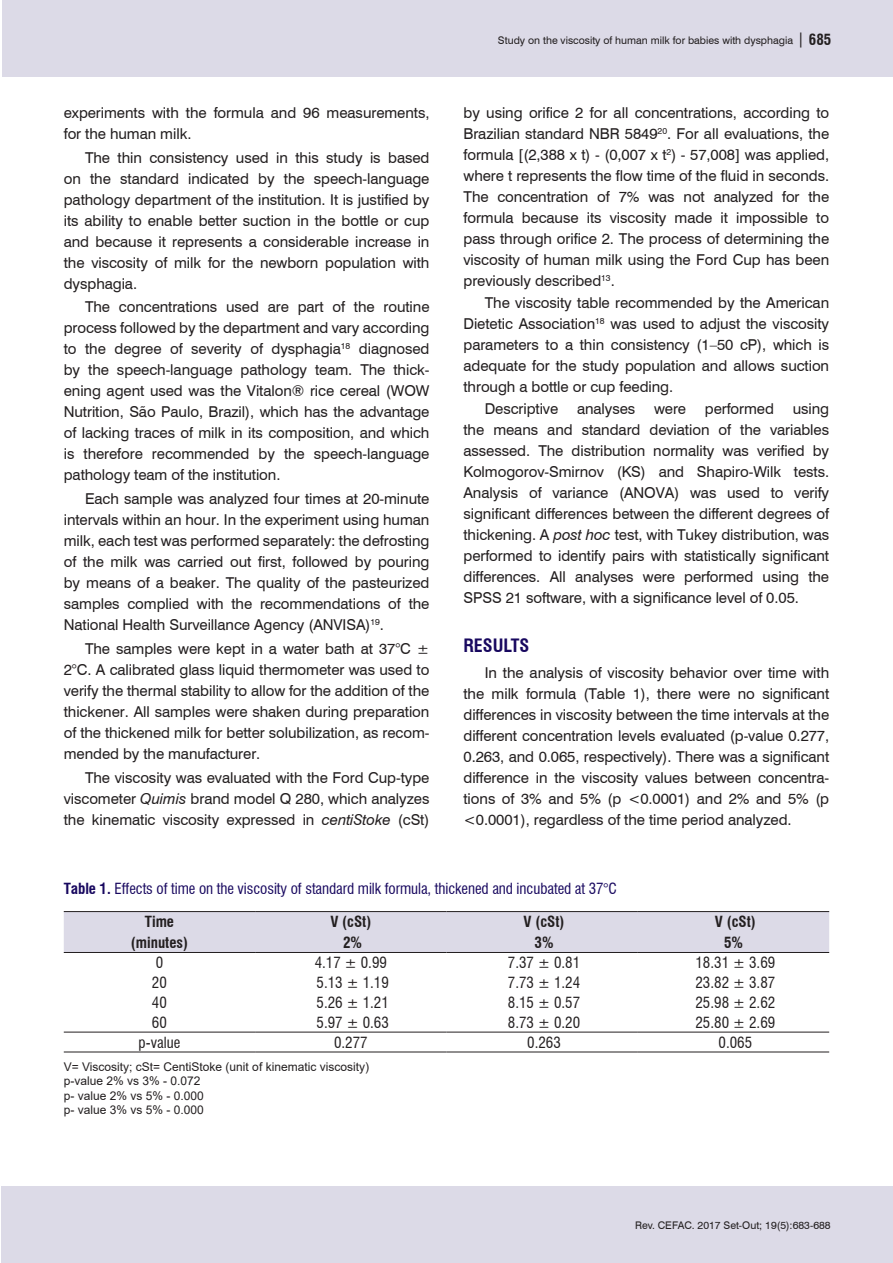
<style>
.page{position:relative;width:893px;height:1263px;background:#fff}
.page>*{position:absolute;margin:0;border:0;box-sizing:border-box;transform-origin:0 0}
.Nivel_1{font:700 condensed 18px "Swiss 721 BT";color:#18085f}
.Corpo_do_texto_INGL{font:15px/21px "Swiss 721 BT";letter-spacing:-.005em;color:#231f20;text-align:justify}
.Texto_tabelas{font:condensed 15px "Swiss 721 BT";color:#231f20}
.Titulo_tabelas_e_gr{font:condensed 15px "Swiss 721 BT";letter-spacing:-.005em;color:#18085f}
.Texto_tabelas-2{font:700 condensed 15px "Swiss 721 BT";color:#231f20}
.Legendas{font:12px "Arial";color:#231f20}
.Cabeço_título_direi{font:10.5px "Swiss 721 BT";color:#231f20}
.Legenda_b_direito-i{font:10.5px "Swiss 721 BT";color:#231f20}
.s1{font-style:italic}
.s2{font-size:15px}
.s3{font-weight:700;font-stretch:condensed;font-size:15px}
.s4{font-weight:700}
</style>
<div class="page">
<div style="left:1px;top:1186px;width:892px;height:77px;background:#dcdae7"></div>
<div style="left:2px;top:0;width:891px;height:77px;background:#dcdae7"></div>
<div style="left:64px;top:912px;width:765px;height:40px;background:#dcdae7"></div>
<hr style="left:64px;top:911px;width:191px;height:1px;background:#231f20">
<hr style="left:64px;top:952px;width:191px;height:1px;background:#231f20">
<hr style="left:255px;top:911px;width:191px;height:1px;background:#231f20">
<hr style="left:255px;top:952px;width:191px;height:1px;background:#231f20">
<hr style="left:446px;top:911px;width:192px;height:1px;background:#231f20">
<hr style="left:446px;top:952px;width:192px;height:1px;background:#231f20">
<hr style="left:638px;top:911px;width:191px;height:1px;background:#231f20">
<hr style="left:638px;top:952px;width:191px;height:1px;background:#231f20">
<hr style="left:64px;top:1032px;width:191px;height:1px;background:#231f20">
<hr style="left:255px;top:1032px;width:191px;height:1px;background:#231f20">
<hr style="left:446px;top:1032px;width:192px;height:1px;background:#231f20">
<hr style="left:638px;top:1032px;width:191px;height:1px;background:#231f20">
<hr style="left:64px;top:1051px;width:191px;height:1px;background:#231f20">
<hr style="left:255px;top:1051px;width:191px;height:1px;background:#231f20">
<hr style="left:446px;top:1051px;width:192px;height:1px;background:#231f20">
<hr style="left:638px;top:1051px;width:191px;height:1px;background:#231f20">
<p class="Corpo_do_texto_INGL" style="left:64px;top:101px;width:367px">experiments with the formula and 96 measurements, for the human milk.</p>
<p class="Corpo_do_texto_INGL" style="left:64px;top:146px;width:367px;text-indent:21px">The thin consistency used in this study is based on the standard indicated by the speech-language pathology department of the institution. It is justified by its ability to enable better suction in the bottle or cup and because it represents a considerable increase in the viscosity of milk for the newborn population with dysphagia.</p>
<p class="Corpo_do_texto_INGL" style="left:64px;top:296px;width:367px;text-indent:21px">The concentrations used are part of the routine process followed by the department and vary according to the degree of severity of dysphagia<sup>18</sup> diagnosed by the speech-language pathology team. The thick&shy;ening agent used was the Vitalon® rice cereal (WOW Nutrition, São Paulo, Brazil), which has the advantage of lacking traces of milk in its composition, and which is therefore recommended by the speech-language pathology team of the institution.</p>
<p class="Corpo_do_texto_INGL" style="left:64px;top:488px;width:367px;text-indent:21px">Each sample was analyzed four times at 20-minute intervals within an hour. In the experiment using human milk, each test was performed separately: the defrosting of the milk was carried out first, followed by pouring by means of a beaker. The quality of the pasteurized samples complied with the recommendations of the National Health Surveillance Agency (ANVISA)<sup>19</sup>.</p>
<p class="Corpo_do_texto_INGL" style="left:64px;top:638px;width:367px;text-indent:21px">The samples were kept in a water bath at 37°C ± 2°C. A calibrated glass liquid thermometer was used to verify the thermal stability to allow for the addition of the thickener. All samples were shaken during preparation of the thickened milk for better solubilization, as recom&shy;mended by the manufacturer.</p>
<p class="Corpo_do_texto_INGL" style="left:64px;top:766px;width:367px;text-indent:21px">The viscosity was evaluated with the Ford Cup-type viscometer <span class="s1">Quimis</span> brand model Q 280, which analyzes the kinematic viscosity expressed in <span class="s1">centiStoke</span> (cSt)</p>
<p class="Cabeço_título_direi" style="left:498px;top:33px;width:335px">Study on the viscosity of human milk for babies with dysphagia <span class="s2">|</span> <span class="s3">685</span></p>
<p class="Corpo_do_texto_INGL" style="left:463px;top:101px;width:367px">by using orifice 2 for all concentrations, according to Brazilian standard NBR 5849<sup>20</sup>. For all evaluations, the formula [(2,388 x t) - (0,007 x t<sup>2</sup>) - 57,008] was applied, where t represents the flow time of the fluid in seconds.<br>The concentration of 7% was not analyzed for the formula because its viscosity made it impossible to pass through orifice 2. The process of determining the viscosity of human milk using the Ford Cup has been previously described<sup>13</sup>.</p>
<p class="Corpo_do_texto_INGL" style="left:463px;top:291px;width:367px;text-indent:21px">The viscosity table recommended by the American Dietetic Association<sup>18</sup> was used to adjust the viscosity parameters to a thin consistency (1–50 cP), which is adequate for the study population and allows suction through a bottle or cup feeding.</p>
<p class="Corpo_do_texto_INGL" style="left:463px;top:398px;width:367px;text-indent:21px">Descriptive analyses were performed using the means and standard deviation of the variables assessed. The distribution normality was verified by Kolmogorov-Smirnov (KS) and Shapiro-Wilk tests.<br>Analysis of variance (ANOVA) was used to verify significant differences between the different degrees of thickening. A <span class="s1">post hoc</span> test, with Tukey distribution, was performed to identify pairs with statistically significant differences. All analyses were performed using the SPSS 21 software, with a significance level of 0.05.</p>
<p class="Nivel_1" style="left:463px;top:634px;width:67px">RESULTS</p>
<p class="Corpo_do_texto_INGL" style="left:463px;top:661px;width:367px;text-indent:21px">In the analysis of viscosity behavior over time with the milk formula (Table 1), there were no significant differences in viscosity between the time intervals at the different concentration levels evaluated (p-value 0.277, 0.263, and 0.065, respectively). There was a significant difference in the viscosity values between concentra&shy;tions of 3% and 5% (p &lt;0.0001) and 2% and 5% (p &lt;0.0001), regardless of the time period analyzed.</p>
<p class="Titulo_tabelas_e_gr" style="left:64px;top:880px;width:555px"><span class="s4">Table 1.</span> Effects of time on the viscosity of standard milk formula, thickened and incubated at 37°C</p>
<p class="Texto_tabelas-2" style="left:145px;top:913px;width:31px">Time</p>
<p class="Texto_tabelas-2" style="left:131px;top:934px;width:59px">(minutes)</p>
<p class="Texto_tabelas-2" style="left:330px;top:913px;width:42px">V (cSt)</p>
<p class="Texto_tabelas-2" style="left:343px;top:934px;width:21px">2%</p>
<p class="Texto_tabelas-2" style="left:524px;top:913px;width:42px">V (cSt)</p>
<p class="Texto_tabelas-2" style="left:534px;top:934px;width:21px">3%</p>
<p class="Texto_tabelas-2" style="left:715px;top:913px;width:42px">V (cSt)</p>
<p class="Texto_tabelas-2" style="left:724px;top:934px;width:21px">5%</p>
<p class="Texto_tabelas" style="left:156px;top:954px;width:9px">0</p>
<p class="Texto_tabelas" style="left:315px;top:954px;width:74px">4.17 ± 0.99</p>
<p class="Texto_tabelas" style="left:508px;top:954px;width:74px">7.37 ± 0.81</p>
<p class="Texto_tabelas" style="left:695px;top:954px;width:81px">18.31 ± 3.69</p>
<p class="Texto_tabelas" style="left:152px;top:973px;width:16px">20</p>
<p class="Texto_tabelas" style="left:317px;top:973px;width:74px">5.13 ± 1.19</p>
<p class="Texto_tabelas" style="left:508px;top:973px;width:74px">7.73 ± 1.24</p>
<p class="Texto_tabelas" style="left:695px;top:973px;width:81px">23.82 ± 3.87</p>
<p class="Texto_tabelas" style="left:152px;top:993px;width:16px">40</p>
<p class="Texto_tabelas" style="left:317px;top:993px;width:74px">5.26 ± 1.21</p>
<p class="Texto_tabelas" style="left:508px;top:993px;width:74px">8.15 ± 0.57</p>
<p class="Texto_tabelas" style="left:695px;top:993px;width:81px">25.98 ± 2.62</p>
<p class="Texto_tabelas" style="left:152px;top:1013px;width:16px">60</p>
<p class="Texto_tabelas" style="left:317px;top:1013px;width:74px">5.97 ± 0.63</p>
<p class="Texto_tabelas" style="left:508px;top:1013px;width:74px">8.73 ± 0.20</p>
<p class="Texto_tabelas" style="left:695px;top:1013px;width:81px">25.80 ± 2.69</p>
<p class="Texto_tabelas" style="left:139px;top:1033px;width:43px">p-value</p>
<p class="Texto_tabelas" style="left:334px;top:1033px;width:35px">0.277</p>
<p class="Texto_tabelas" style="left:527px;top:1033px;width:35px">0.263</p>
<p class="Texto_tabelas" style="left:719px;top:1033px;width:35px">0.065</p>
<p class="Legendas" style="left:64px;top:1058px;width:307px">V= Viscosity; cSt= CentiStoke (unit of kinematic viscosity)</p>
<p class="Legendas" style="left:64px;top:1073px;width:138px">p-value 2% vs 3% - 0.072</p>
<p class="Legendas" style="left:64px;top:1087px;width:142px">p- value 2% vs 5% - 0.000</p>
<p class="Legendas" style="left:64px;top:1102px;width:142px">p- value 3% vs 5% - 0.000</p>
<p class="Legenda_b_direito-i" style="left:635px;top:1218px;width:197px">Rev. CEFAC. 2017 Set-Out; 19(5):683-688</p>
</div>
